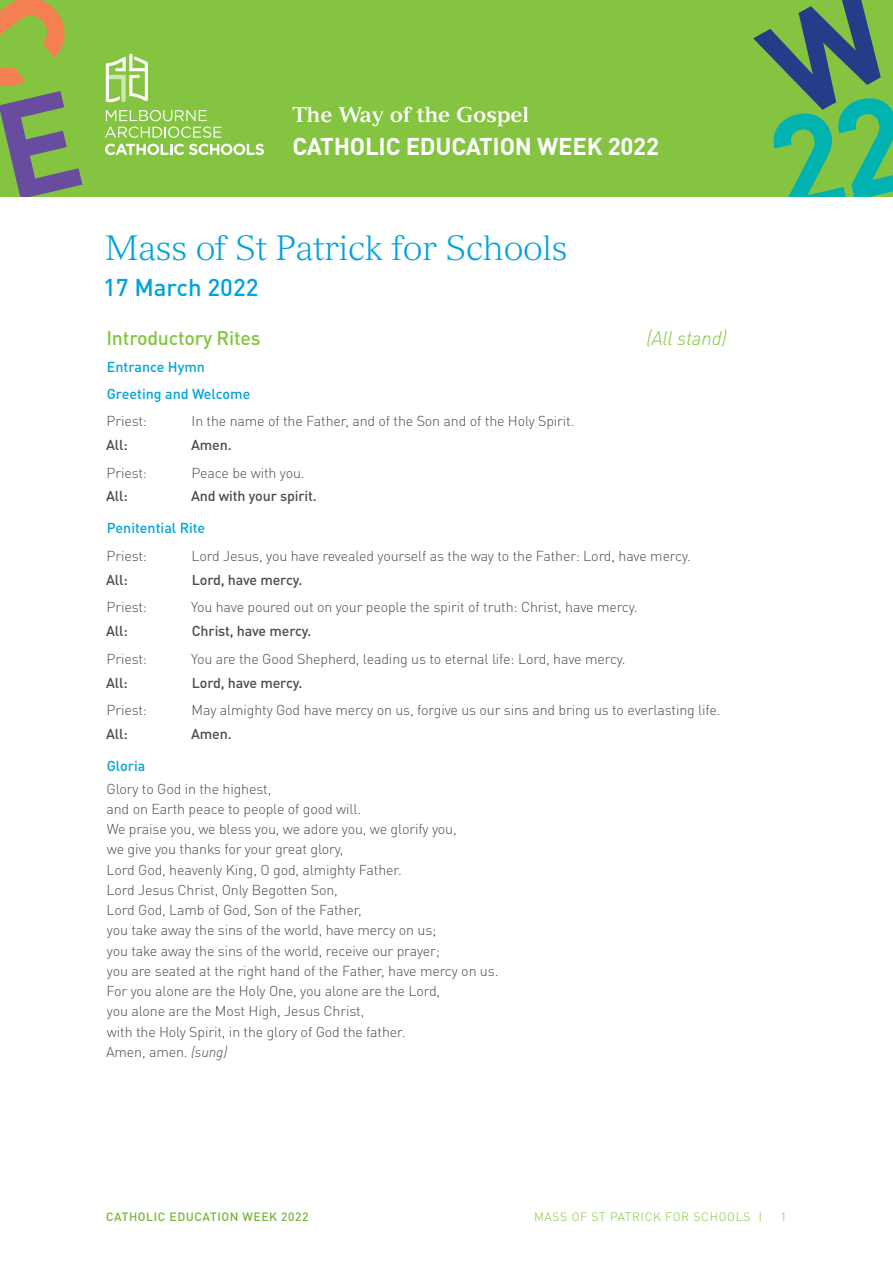
<style>
.page{position:relative;width:893px;height:1263px;background:#fff}
.page>*{position:absolute;margin:0;border:0;box-sizing:border-box;transform-origin:0 0}
.Section_heading{font:300 34.5px "Versailles";letter-spacing:-.01em;color:#00a4da}
.t1{font:700 24px "DINOT";letter-spacing:-.01em;color:#fff}
.Heading_1{font:500 24px "DINOT";color:#00a4da}
.t2{font:700 21px "Versailles";letter-spacing:-.01em;color:#fff}
.Heading_2{font:500 19.5px "DINOT";letter-spacing:-.01em;color:#84c440}
.Heading_2-2{font:italic 300 19.5px "DINOT";letter-spacing:-.01em;color:#84c440}
.Body{font:300 14.25px/20.2px "DINOT";letter-spacing:-.01em;color:#4b4c4d}
.Body-2{font:500 14.25px "DINOT";letter-spacing:-.01em;color:#4b4c4d}
.Heading_4{font:500 14.25px "DINOT";color:#00a4da}
.t3{font:300 12px "DINOT";letter-spacing:.06em;color:#84c440}
.t4{font:500 12px "DINOT";letter-spacing:.05em;color:#78b33a}
.s1{font-style:italic}
</style>
<div class="page">
<div style="left:0;top:0;width:893px;height:197px;background:#84c440"></div>
<svg style="left:105px;top:110px;width:117px;height:28px"></svg>
<svg style="left:105px;top:144px;width:159px;height:11px"></svg>
<svg style="left:106px;top:54px;width:42px;height:48px"></svg>
<svg style="left:0;top:0;width:82px;height:197px"></svg>
<svg style="left:753px;top:0;width:140px;height:197px"></svg>
<h3 class="t2" style="left:292px;top:102px;width:238px">The Way of the Gospel</h3>
<h2 class="t1" style="left:292px;top:130px;width:368px">CATHOLIC EDUCATION WEEK 2022</h2>
<p class="Section_heading" style="left:105px;top:227px;width:464px">Mass of St Patrick for Schools</p>
<p class="Heading_1" style="left:103px;top:272px;width:157px">17 March 2022</p>
<p class="Heading_2" style="left:106px;top:326px;width:156px">Introductory Rites</p>
<p class="Heading_2-2" style="left:646px;top:326px;width:82px">(All stand)</p>
<p class="Heading_4" style="left:107px;top:358px;width:100px">Entrance Hymn</p>
<p class="Heading_4" style="left:107px;top:384px;width:145px">Greeting and Welcome</p>
<p class="Body" style="left:107px;top:411px;width:42px">Priest:</p>
<p class="Body" style="left:192px;top:411px;width:384px">In the name of the Father, and of the Son and of the Holy Spirit.</p>
<p class="Body-2" style="left:106px;top:435px;width:23px">All:</p>
<p class="Body-2" style="left:191px;top:435px;width:42px">Amen.</p>
<p class="Body" style="left:107px;top:462px;width:42px">Priest:</p>
<p class="Body" style="left:192px;top:462px;width:115px">Peace be with you.</p>
<p class="Body-2" style="left:106px;top:487px;width:23px">All:</p>
<p class="Body-2" style="left:191px;top:487px;width:127px">And with your spirit.</p>
<p class="Heading_4" style="left:107px;top:519px;width:100px">Penitential Rite</p>
<p class="Body" style="left:107px;top:545px;width:42px">Priest:</p>
<p class="Body" style="left:192px;top:545px;width:501px">Lord Jesus, you have revealed yourself as the way to the Father: Lord, have mercy.</p>
<p class="Body-2" style="left:106px;top:570px;width:23px">All:</p>
<p class="Body-2" style="left:192px;top:570px;width:112px">Lord, have mercy.</p>
<p class="Body" style="left:107px;top:597px;width:42px">Priest:</p>
<p class="Body" style="left:191px;top:597px;width:448px">You have poured out on your people the spirit of truth: Christ, have mercy.</p>
<p class="Body-2" style="left:106px;top:622px;width:23px">All:</p>
<p class="Body-2" style="left:192px;top:622px;width:121px">Christ, have mercy.</p>
<p class="Body" style="left:107px;top:648px;width:42px">Priest:</p>
<p class="Body" style="left:191px;top:648px;width:436px">You are the Good Shepherd, leading us to eternal life: Lord, have mercy.</p>
<p class="Body-2" style="left:106px;top:673px;width:23px">All:</p>
<p class="Body-2" style="left:192px;top:673px;width:112px">Lord, have mercy.</p>
<p class="Body" style="left:107px;top:700px;width:42px">Priest:</p>
<p class="Body" style="left:192px;top:700px;width:530px">May almighty God have mercy on us, forgive us our sins and bring us to everlasting life.</p>
<p class="Body-2" style="left:106px;top:725px;width:23px">All:</p>
<p class="Body-2" style="left:191px;top:725px;width:42px">Amen.</p>
<p class="Heading_4" style="left:107px;top:757px;width:40px">Gloria</p>
<p class="Body" style="left:106px;top:778px;width:394px">Glory to God in the highest,<br>and on Earth peace to people of good will.<br>We praise you, we bless you, we adore you, we glorify you,<br>we give you thanks for your great glory,<br>Lord God, heavenly King, O god, almighty Father.<br>Lord Jesus Christ, Only Begotten Son,<br>Lord God, Lamb of God, Son of the Father,<br>you take away the sins of the world, have mercy on us;<br>you take away the sins of the world, receive our prayer;<br>you are seated at the right hand of the Father, have mercy on us.<br>For you alone are the Holy One, you alone are the Lord,<br>you alone are the Most High, Jesus Christ,<br>with the Holy Spirit, in the glory of God the father.<br>Amen, amen. <span class="s1">(sung)</span></p>
<p class="t4" style="left:106px;top:1209px;width:204px">CATHOLIC EDUCATION WEEK 2022</p>
<p class="t3" style="left:534px;top:1209px;width:230px">MASS OF ST PATRICK FOR SCHOOLS |</p>
<p class="t3" style="left:780px;top:1209px;width:8px">1</p>
</div>
